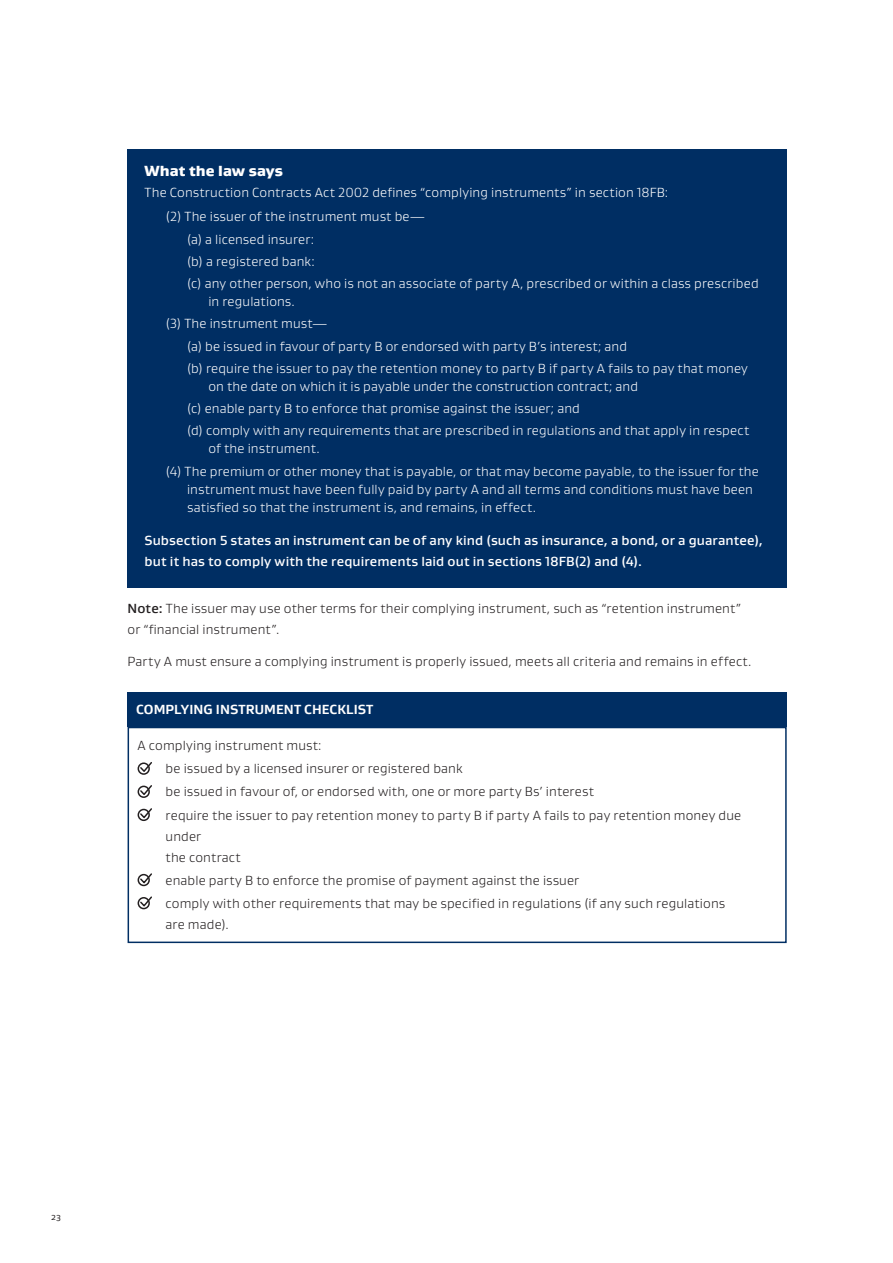
<style>
.page{position:relative;width:893px;height:1263px;background:#fff}
.page>*{position:absolute;margin:0;border:0;box-sizing:border-box;transform-origin:0 0}
._3_Subheader{font:900 15px "Gustan";letter-spacing:.005em;color:#fff}
.indent_2{font:300 13.5px/18px "Gustan";letter-spacing:.01em;color:#fff}
.Table_Body{font:300 13.5px/21px "Gustan";letter-spacing:.01em;color:#231f20}
.indent_1{font:300 13.5px/18px "Gustan";letter-spacing:.01em;color:#fff}
._5_Body{font:300 13.5px/21px "Gustan";letter-spacing:.01em;color:#231f20}
._5_Body-2{font:500 13.5px/21px "Gustan";letter-spacing:.01em;color:#fff}
._5_Body-3{font:300 13.5px "Gustan";letter-spacing:.01em;color:#fff}
._5_Body-4{font:700 13.5px "Gustan";letter-spacing:.005em;color:#fff}
.t1{font:9px "Gustan";color:#231f20}
.s1{font-weight:500}
</style>
<div class="page">
<div style="left:128px;top:149px;width:659px;height:439px;background:#002e63"></div>
<div style="left:128px;top:692px;width:659px;height:35px;background:#002e63"></div>
<div style="left:138px;top:762px;width:12px;height:13px;border:2px solid #231f20;border-radius:50%"></div>
<svg style="left:139px;top:762px;width:13px;height:11px"></svg>
<div style="left:138px;top:786px;width:12px;height:12px;border:2px solid #231f20;border-radius:50%"></div>
<svg style="left:139px;top:785px;width:13px;height:12px"></svg>
<div style="left:138px;top:809px;width:12px;height:12px;border:2px solid #231f20;border-radius:50%"></div>
<svg style="left:139px;top:808px;width:13px;height:12px"></svg>
<div style="left:138px;top:874px;width:12px;height:12px;border:2px solid #231f20;border-radius:50%"></div>
<svg style="left:139px;top:873px;width:13px;height:12px"></svg>
<div style="left:138px;top:897px;width:12px;height:12px;border:2px solid #231f20;border-radius:50%"></div>
<svg style="left:139px;top:896px;width:13px;height:12px"></svg>
<div style="left:128px;top:727px;width:659px;height:216px;border:2px solid #002e63"></div>
<h3 class="_3_Subheader" style="left:145px;top:161px;width:140px">What the law says</h3>
<p class="_5_Body-3" style="left:145px;top:184px;width:525px">The Construction Contracts Act 2002 defines “complying instruments” in section 18FB:</p>
<p class="indent_1" style="left:166px;top:207px;width:261px">(2) The issuer of the instrument must be—</p>
<p class="indent_2" style="left:187px;top:230px;width:128px">(a) a licensed insurer:</p>
<p class="indent_2" style="left:187px;top:252px;width:129px">(b) a registered bank:</p>
<p class="indent_2" style="left:208px;top:274px;width:552px;text-indent:-21px">(c) any other person, who is not an associate of party A, prescribed or within a class prescribed in regulations.</p>
<p class="indent_1" style="left:166px;top:314px;width:163px">(3) The instrument must—</p>
<p class="indent_2" style="left:187px;top:337px;width:441px">(a) be issued in favour of party B or endorsed with party B’s interest; and</p>
<p class="indent_2" style="left:208px;top:359px;width:541px;text-indent:-21px">(b) require the issuer to pay the retention money to party B if party A fails to pay that money on the date on which it is payable under the construction contract; and</p>
<p class="indent_2" style="left:187px;top:399px;width:394px">(c) enable party B to enforce that promise against the issuer; and</p>
<p class="indent_2" style="left:208px;top:421px;width:542px;text-indent:-21px">(d) comply with any requirements that are prescribed in regulations and that apply in respect of the instrument.</p>
<p class="indent_1" style="left:187px;top:462px;width:573px;text-indent:-21px">(4) The premium or other money that is payable, or that may become payable, to the issuer for the instrument must have been fully paid by party A and all terms and conditions must have been satisfied so that the instrument is, and remains, in effect.</p>
<p class="_5_Body-2" style="left:145px;top:530px;width:620px">Subsection 5 states an instrument can be of any kind (such as insurance, a bond, or a guarantee), but it has to comply with the requirements laid out in sections 18FB(2) and (4).</p>
<p class="_5_Body" style="left:128px;top:598px;width:615px"><span class="s1">Note:</span> The issuer may use other terms for their complying instrument, such as “retention instrument” or “financial instrument”.</p>
<p class="_5_Body" style="left:128px;top:650px;width:625px">Party A must ensure a complying instrument is properly issued, meets all criteria and remains in effect.</p>
<p class="_5_Body-4" style="left:136px;top:700px;width:239px">COMPLYING INSTRUMENT CHECKLIST</p>
<p class="Table_Body" style="left:138px;top:735px;width:185px">A complying instrument must:</p>
<p class="Table_Body" style="left:166px;top:758px;width:299px">be issued by a licensed insurer or registered bank</p>
<p class="Table_Body" style="left:166px;top:781px;width:430px">be issued in favour of, or endorsed with, one or more party Bs’ interest</p>
<p class="Table_Body" style="left:166px;top:804px;width:577px">require the issuer to pay retention money to party B if party A fails to pay retention money due under<br>the contract</p>
<p class="Table_Body" style="left:166px;top:869px;width:415px">enable party B to enforce the promise of payment against the issuer</p>
<p class="Table_Body" style="left:166px;top:892px;width:561px">comply with other requirements that may be specified in regulations (if any such regulations are made).</p>
<p class="t1" style="left:51px;top:1210px;width:12px">23</p>
</div>
